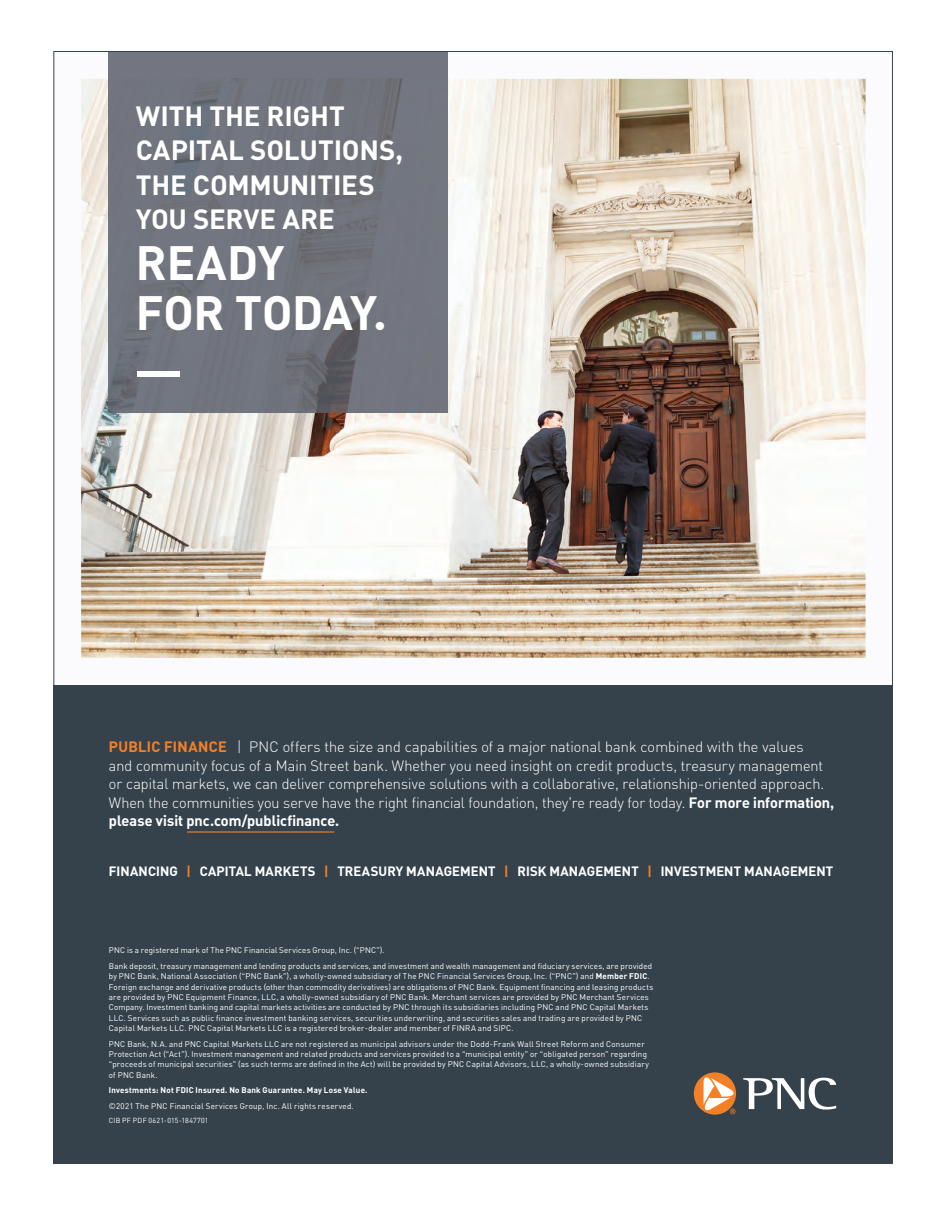
<style>
.page{position:relative;width:946px;height:1216px;background:#fff}
.page>*{position:absolute;margin:0;border:0;box-sizing:border-box;transform-origin:0 0}
.t1{font:700 47.5px/50.4px "PNC Brand";letter-spacing:.01em;color:#fff}
.t2{font:700 27.5px/34.5px "PNC Brand";letter-spacing:.015em;color:#fff}
.t3{font:300 14.88px/18.5px "PNC Brand";letter-spacing:.005em;color:#fff}
.t4{font:700 13.38px "PNC Brand";letter-spacing:.015em;color:#fff}
.t5{font:8.12px/10.2px "PNC Brand";letter-spacing:.03em;color:#fff}
.t6{font:700 8.12px "PNC Brand";letter-spacing:.035em;color:#fff}
.t7{font:7.25px "PNC Brand";letter-spacing:.035em;color:#fff}
.s1{font-weight:700;color:#f48026}
.s2{font-weight:700}
.s3{color:#f48026}
</style>
<div class="page">
<div style="left:53px;top:51px;width:839px;height:634px;background:#fbfbfd"></div>
<div style="left:53px;top:685px;width:839px;height:478px;background:#35424c"></div>
<img style="left:81px;top:79px;width:784px;height:578px">
<img style="left:109px;top:53px;width:338px;height:359px">
<div style="left:137px;top:370px;width:43px;height:6px;background:#fff"></div>
<hr style="left:187px;top:831px;width:147px;height:1px;background:#f48026">
<svg style="left:693px;top:1072px;width:42px;height:42px"></svg>
<svg style="left:743px;top:1077px;width:92px;height:32px"></svg>
<h2 class="t2" style="left:136px;top:97px;width:268px">WITH THE RIGHT<br>CAPITAL SOLUTIONS,<br>THE COMMUNITIES<br>YOU SERVE ARE</h2>
<h1 class="t1" style="left:136px;top:235px;width:252px">READY<br>FOR TODAY.</h1>
<p class="t3" style="left:109px;top:737px;width:726px"><span class="s1">PUBLIC FINANCE</span> | PNC offers the size and capabilities of a major national bank combined with the values<br>and community focus of a Main Street bank. Whether you need insight on credit products, treasury management or capital markets, we can deliver comprehensive solutions with a collaborative, relationship-oriented approach.<br>When the communities you serve have the right financial foundation, they’re ready for today. <span class="s2">For more information, please visit pnc.com/publicfinance.</span></p>
<h3 class="t4" style="left:109px;top:862px;width:725px">FINANCING <span class="s3">|</span> CAPITAL MARKETS <span class="s3">|</span> TREASURY MANAGEMENT <span class="s3">|</span> RISK MANAGEMENT <span class="s3">|</span> INVESTMENT MANAGEMENT</h3>
<p class="t5" style="left:109px;top:942px;width:544px;line-height:15.8px">PNC is a registered mark of The PNC Financial Services Group, Inc. (“PNC”).<br>Bank deposit, treasury management and lending products and services, and investment and wealth management and fiduciary services, are provided</p>
<p class="t5" style="left:109px;top:970px;width:545px">by PNC Bank, National Association (“PNC Bank”), a wholly-owned subsidiary of The PNC Financial Services Group, Inc. (“PNC”) and <span class="s2">Member FDIC</span>.<br>Foreign exchange and derivative products (other than commodity derivatives) are obligations of PNC Bank. Equipment financing and leasing products are provided by PNC Equipment Finance, LLC, a wholly-owned subsidiary of PNC Bank. Merchant services are provided by PNC Merchant Services Company. Investment banking and capital markets activities are conducted by PNC through its subsidiaries including PNC and PNC Capital Markets LLC. Services such as public finance investment banking services, securities underwriting, and securities sales and trading are provided by PNC Capital Markets LLC. PNC Capital Markets LLC is a registered broker-dealer and member of FINRA and SIPC.</p>
<p class="t5" style="left:109px;top:1038px;width:541px">PNC Bank, N.A. and PNC Capital Markets LLC are not registered as municipal advisors under the Dodd-Frank Wall Street Reform and Consumer Protection Act (“Act”). Investment management and related products and services provided to a “municipal entity” or “obligated person” regarding “proceeds of municipal securities” (as such terms are defined in the Act) will be provided by PNC Capital Advisors, LLC, a wholly-owned subsidiary of PNC Bank.</p>
<p class="t6" style="left:109px;top:1084px;width:260px">Investments: Not FDIC Insured. No Bank Guarantee. May Lose Value.</p>
<p class="t5" style="left:109px;top:1100px;width:246px">©2021 The PNC Financial Services Group, Inc. All rights reserved.</p>
<p class="t7" style="left:109px;top:1115px;width:101px">CIB PF PDF 0621-015-1847701</p>
</div>
